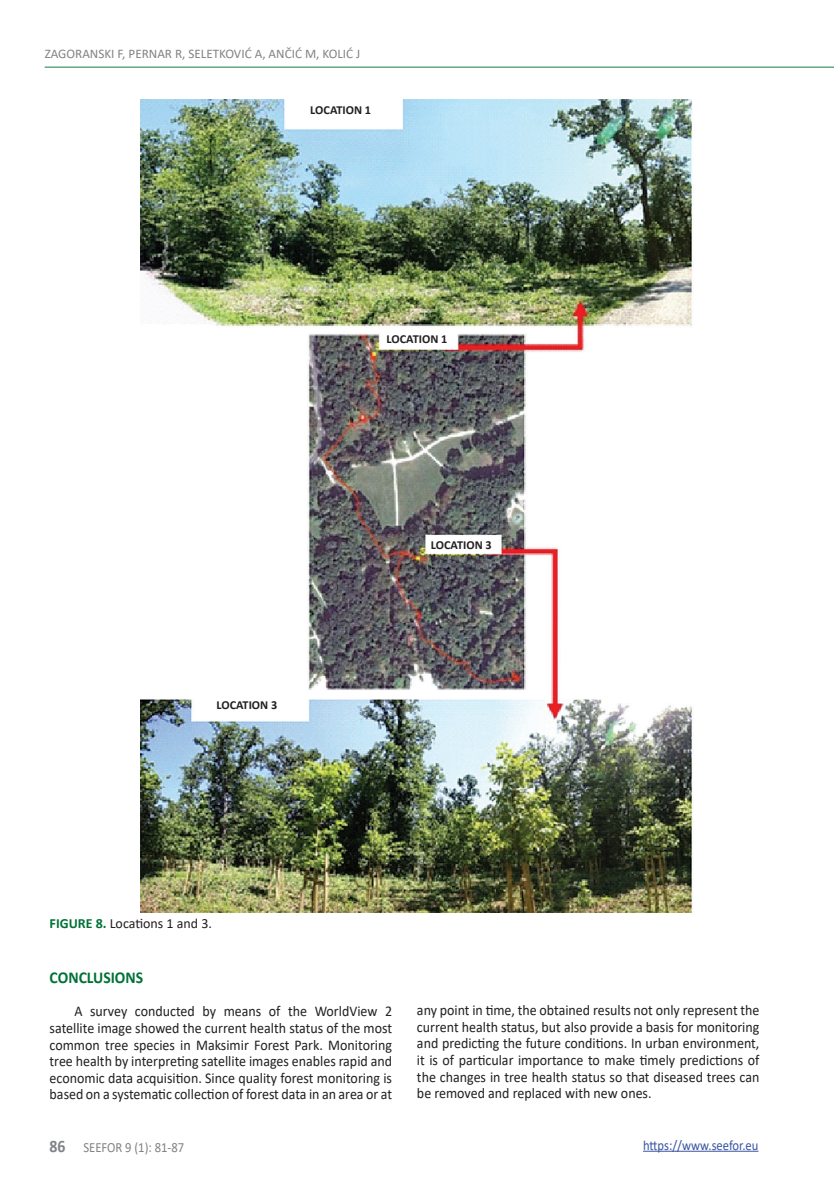
<style>
.page{position:relative;width:834px;height:1191px;background:#fff}
.page>*{position:absolute;margin:0;border:0;box-sizing:border-box;transform-origin:0 0}
.t1{font:700 16.62px "Calibri";color:#007236;scale:.94 1}
.t2{font:14.88px/16.6px "Calibri";color:#231f20;text-align:justify;scale:.94 1}
.t3{font:14px "Calibri";color:#231f20}
.t4{font:14px "Calibri";color:#3853a3;scale:.9 1}
.t5{font:14px "Calibri";color:#808285;scale:.9 1}
.t6{font:13.12px "Calibri";color:#808285}
.t7{font:700 12.25px "Calibri";color:#231f20}
.s1{font-weight:700;color:#007236}
.s2{font-weight:700;font-size:17.5px}
</style>
<div class="page">
<hr style="left:45px;top:67px;width:788px;height:1px;background:#4f9b70">
<hr style="left:643px;top:1150px;width:115px;height:1px;background:#3853a3">
<img style="left:140px;top:99px;width:553px;height:813px">
<p class="t6" style="left:45px;top:44px;width:317px">ZAGORANSKI F, PERNAR R, SELETKOVIĆ A, ANČIĆ M, KOLIĆ J</p>
<p class="t7" style="left:310px;top:101px;width:62px">LOCATION 1</p>
<p class="t7" style="left:216px;top:696px;width:62px">LOCATION 3</p>
<p class="t3" style="left:50px;top:914px;width:164px"><span class="s1">FIGURE 8.</span> Locations 1 and 3.</p>
<p class="t7" style="left:386px;top:330px;width:62px">LOCATION 1</p>
<p class="t7" style="left:431px;top:536px;width:62px">LOCATION 3</p>
<p class="t1" style="left:50px;top:965px;width:101px">CONCLUSIONS</p>
<p class="t2" style="left:50px;top:1002px;width:366px;text-indent:25px">A survey conducted by means of the WorldView 2 satellite image showed the current health status of the most common tree species in Maksimir Forest Park. Monitoring tree health by interpreting satellite images enables rapid and economic data acquisition. Since quality forest monitoring is based on a systematic collection of forest data in an area or at</p>
<p class="t2" style="left:417px;top:1001px;width:366px">any point in time, the obtained results not only represent the current health status, but also provide a basis for monitoring and predicting the future conditions. In urban environment, it is of particular importance to make timely predictions of the changes in tree health status so that diseased trees can be removed and replaced with new ones.</p>
<p class="t5" style="left:50px;top:1137px;width:151px"><span class="s2">86</span> SEEFOR 9 (1): 81-87</p>
<p class="t4" style="left:643px;top:1135px;width:130px">https://www.seefor.eu</p>
</div>
